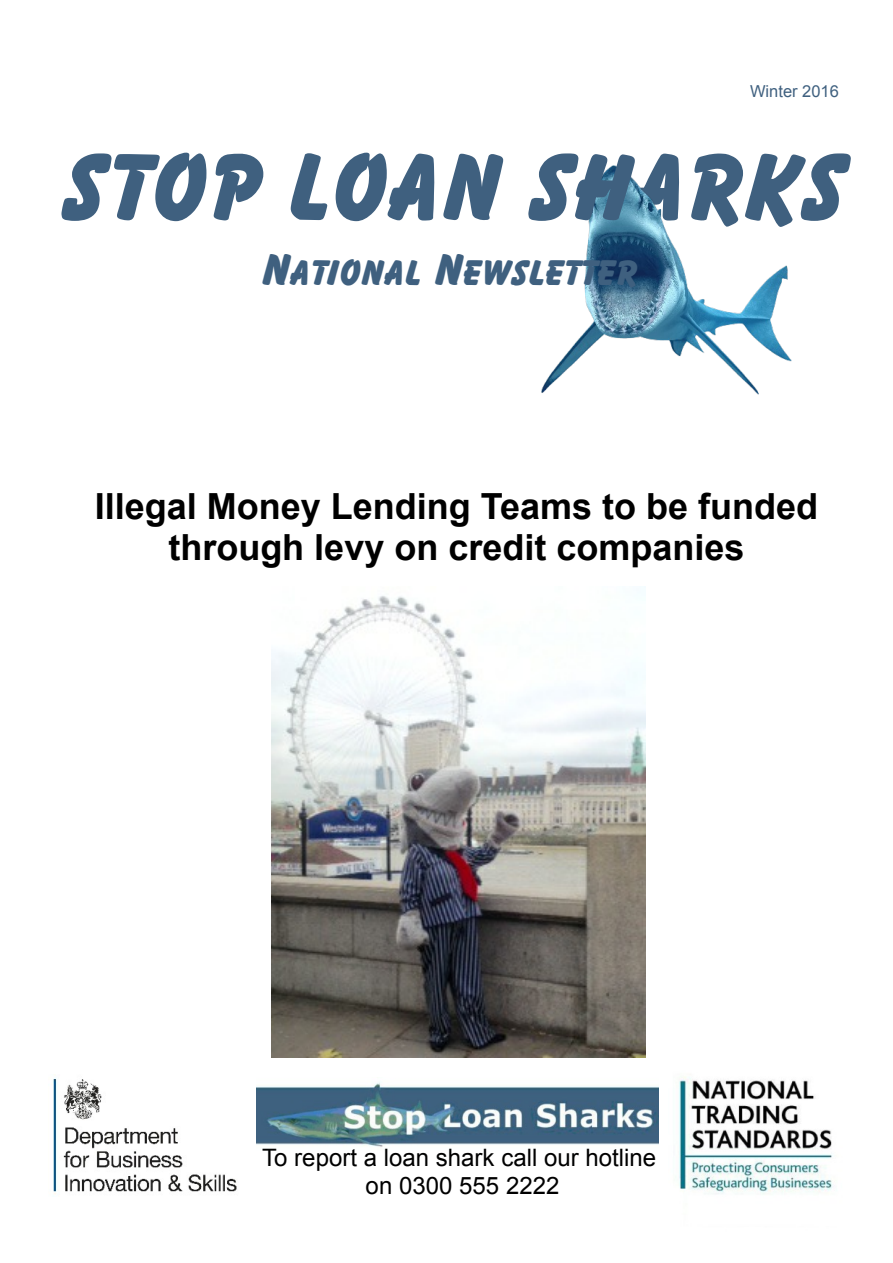
<style>
.page{position:relative;width:893px;height:1263px;background:#fff}
.page>*{position:absolute;margin:0;border:0;box-sizing:border-box;transform-origin:0 0}
.t1{font:90.15px "Balloonist SF Bold";color:#3f607f}
.t2{font:700 36px/41.2px "Arial";color:#000;text-align:center}
.t3{font:34.5px "Balloonist SF Bold";color:#3f607f}
.t4{font:24px/27.5px "Arial";color:#000;text-align:center}
.t5{font:16.5px "Arial";color:#3f607f}
.s1{font-size:43.2px}
</style>
<div class="page">
<img style="left:541px;top:165px;width:250px;height:229px">
<img style="left:53px;top:1078px;width:184px;height:116px">
<img style="left:679px;top:1076px;width:154px;height:118px">
<img style="left:256px;top:1082px;width:402px;height:65px">
<img style="left:272px;top:586px;width:373px;height:471px">
<p class="t5" style="left:750px;top:85px;width:90px">Winter 2016</p>
<h1 class="t1" style="left:54px;top:153px;width:786px">STOP LOAN SHARKS</h1>
<p class="t3" style="left:258px;top:260px;width:378px"><span class="s1">N</span>ATIONAL <span class="s1">N</span>EWSLETTER</p>
<p class="t2" style="left:95px;top:489px;width:725px">Illegal Money Lending Teams to be funded through levy on credit companies</p>
<p class="t4" style="left:262px;top:1146px;width:395px">To report a loan shark call our hotline on 0300 555 2222</p>
</div>
